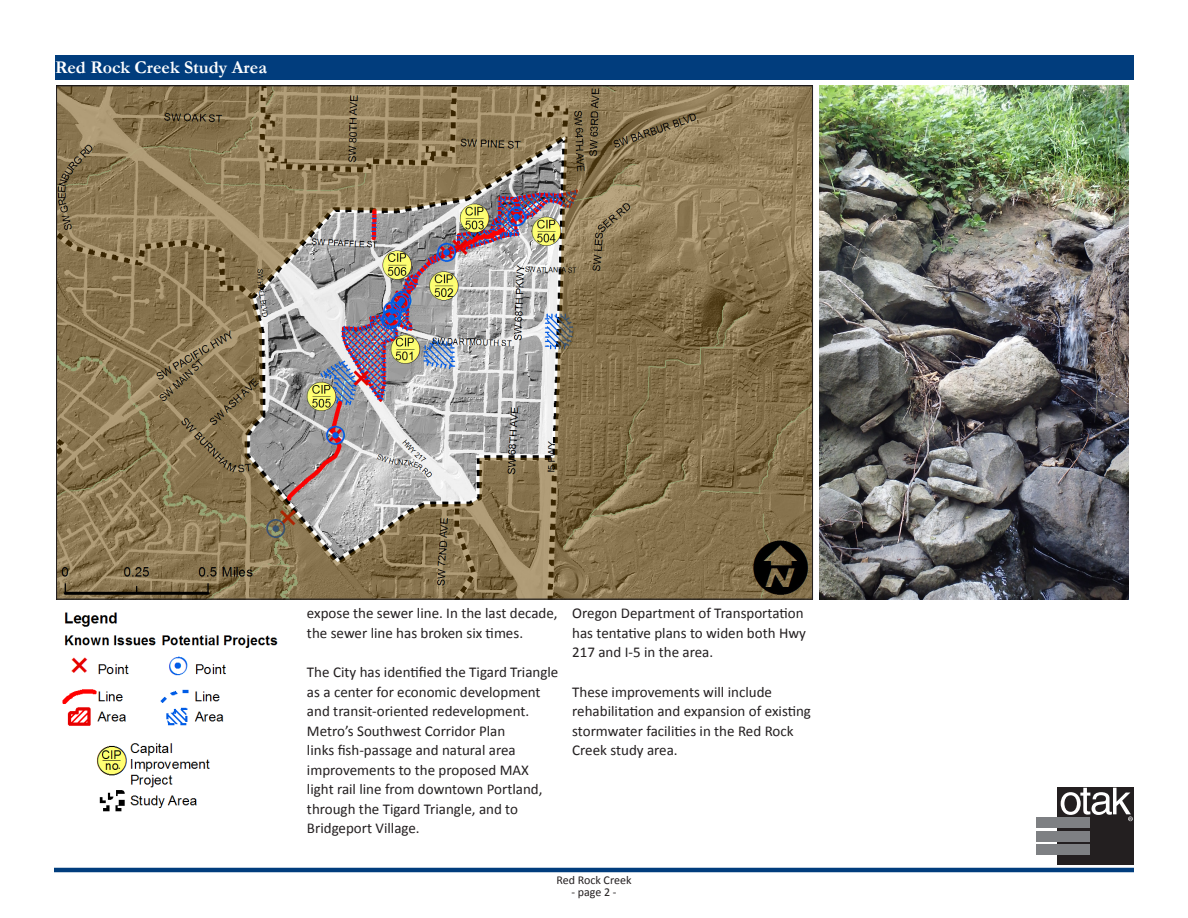
<style>
.page{position:relative;width:1188px;height:918px;background:#fff}
.page>*{position:absolute;margin:0;border:0;box-sizing:border-box;transform-origin:0 0}
.t1{font:700 18px "Garamond";color:#fff}
.t2{font:15px/19.5px "Calibri";color:#231f20}
.t3{font:12px "Calibri";color:#231f20}
</style>
<div class="page">
<hr style="left:54px;top:868px;width:1080px;height:4px;background:#013d7d">
<div style="left:1057px;top:788px;width:77px;height:77px;background:#231f20"></div>
<div style="left:1036px;top:818px;width:53px;height:10px;background:#7e8083"></div>
<div style="left:1036px;top:831px;width:53px;height:10px;background:#7e8083"></div>
<div style="left:1036px;top:845px;width:53px;height:10px;background:#7e8083"></div>
<svg style="left:1061px;top:788px;width:72px;height:33px"></svg>
<div style="left:55px;top:55px;width:1079px;height:24px;background:#013d7d"></div>
<img style="left:58px;top:88px;width:753px;height:509px">
<img style="left:819px;top:86px;width:310px;height:513px">
<img style="left:62px;top:612px;width:216px;height:200px">
<p class="t1" style="left:55px;top:55px;width:213px">Red Rock Creek Study Area</p>
<p class="t2" style="left:307px;top:604px;width:252px">expose the sewer line. In the last decade, the sewer line has broken six times.</p>
<p class="t2" style="left:307px;top:663px;width:253px">The City has identified the Tigard Triangle as a center for economic development and transit-oriented redevelopment.<br>Metro’s Southwest Corridor Plan<br>links fish-passage and natural area improvements to the proposed MAX light rail line from downtown Portland, through the Tigard Triangle, and to Bridgeport Village.</p>
<p class="t2" style="left:572px;top:604px;width:235px">Oregon Department of Transportation has tentative plans to widen both Hwy<br>217 and I-5 in the area.</p>
<p class="t2" style="left:572px;top:682px;width:240px">These improvements will include rehabilitation and expansion of existing stormwater facilities in the Red Rock<br>Creek study area.</p>
<p class="t3" style="left:557px;top:872px;width:76px">Red Rock Creek</p>
<p class="t3" style="left:571px;top:884px;width:47px">- page 2 -</p>
</div>
